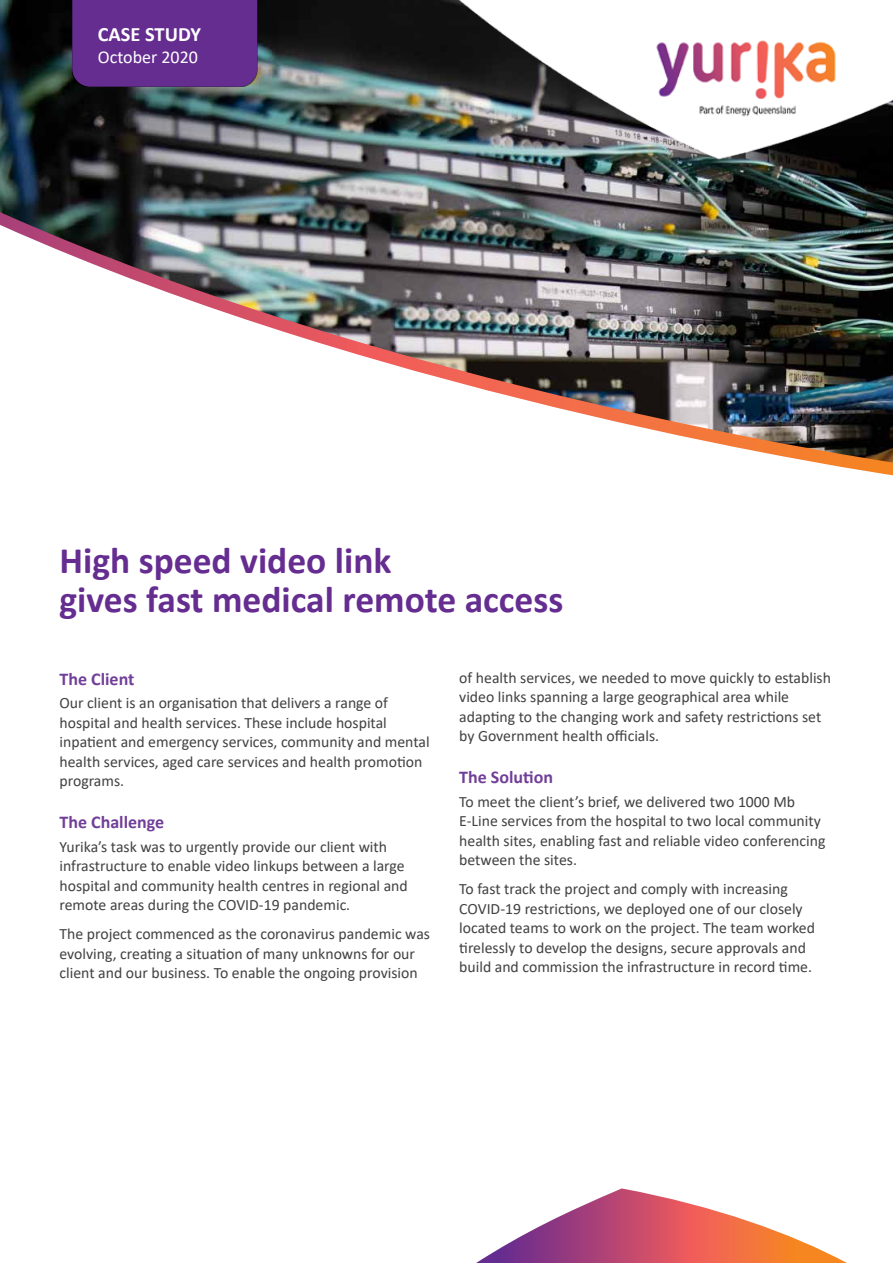
<style>
.page{position:relative;width:893px;height:1263px;background:#fff}
.page>*{position:absolute;margin:0;border:0;box-sizing:border-box;transform-origin:0 0}
.t1{font:700 37.5px/39px "Calibri";color:#662d91}
.t2{font:700 20.4px "Calibri";color:#fff}
.t3{font:700 18px "Calibri";color:#713f98}
.t4{font:18px "Calibri";color:#fff}
.t5{font:15.75px/19.5px "Calibri";color:#414042}
</style>
<div class="page">
<img style="left:0;top:0;width:893px;height:462px">
<img style="left:449px;top:0;width:444px;height:163px">
<div style="left:72px;top:0;width:185px;height:87px;background:#662d91"></div>
<svg style="left:476px;top:1188px;width:371px;height:75px"></svg>
<p class="t2" style="left:98px;top:20px;width:105px">CASE STUDY</p>
<p class="t4" style="left:98px;top:44px;width:102px">October 2020</p>
<h1 class="t1" style="left:60px;top:540px;width:505px">High speed video link<br>gives fast medical remote access</h1>
<p class="t3" style="left:60px;top:666px;width:76px">The Client</p>
<p class="t5" style="left:60px;top:693px;width:372px">Our client is an organisation that delivers a range of hospital and health services. These include hospital inpatient and emergency services, community and mental health services, aged care services and health promotion programs.</p>
<p class="t3" style="left:60px;top:809px;width:106px">The Challenge</p>
<p class="t5" style="left:60px;top:836px;width:350px">Yurika’s task was to urgently provide our client with infrastructure to enable video linkups between a large hospital and community health centres in regional and remote areas during the COVID-19 pandemic.</p>
<p class="t5" style="left:60px;top:924px;width:372px">The project commenced as the coronavirus pandemic was evolving, creating a situation of many unknowns for our client and our business. To enable the ongoing provision</p>
<p class="t5" style="left:459px;top:667px;width:373px">of health services, we needed to move quickly to establish video links spanning a large geographical area while adapting to the changing work and safety restrictions set by Government health officials.</p>
<p class="t3" style="left:459px;top:764px;width:95px">The Solution</p>
<p class="t5" style="left:459px;top:791px;width:368px">To meet the client’s brief, we delivered two 1000 Mb E-Line services from the hospital to two local community health sites, enabling fast and reliable video conferencing between the sites.</p>
<p class="t5" style="left:459px;top:879px;width:357px">To fast track the project and comply with increasing COVID-19 restrictions, we deployed one of our closely located teams to work on the project. The team worked tirelessly to develop the designs, secure approvals and build and commission the infrastructure in record time.</p>
</div>
